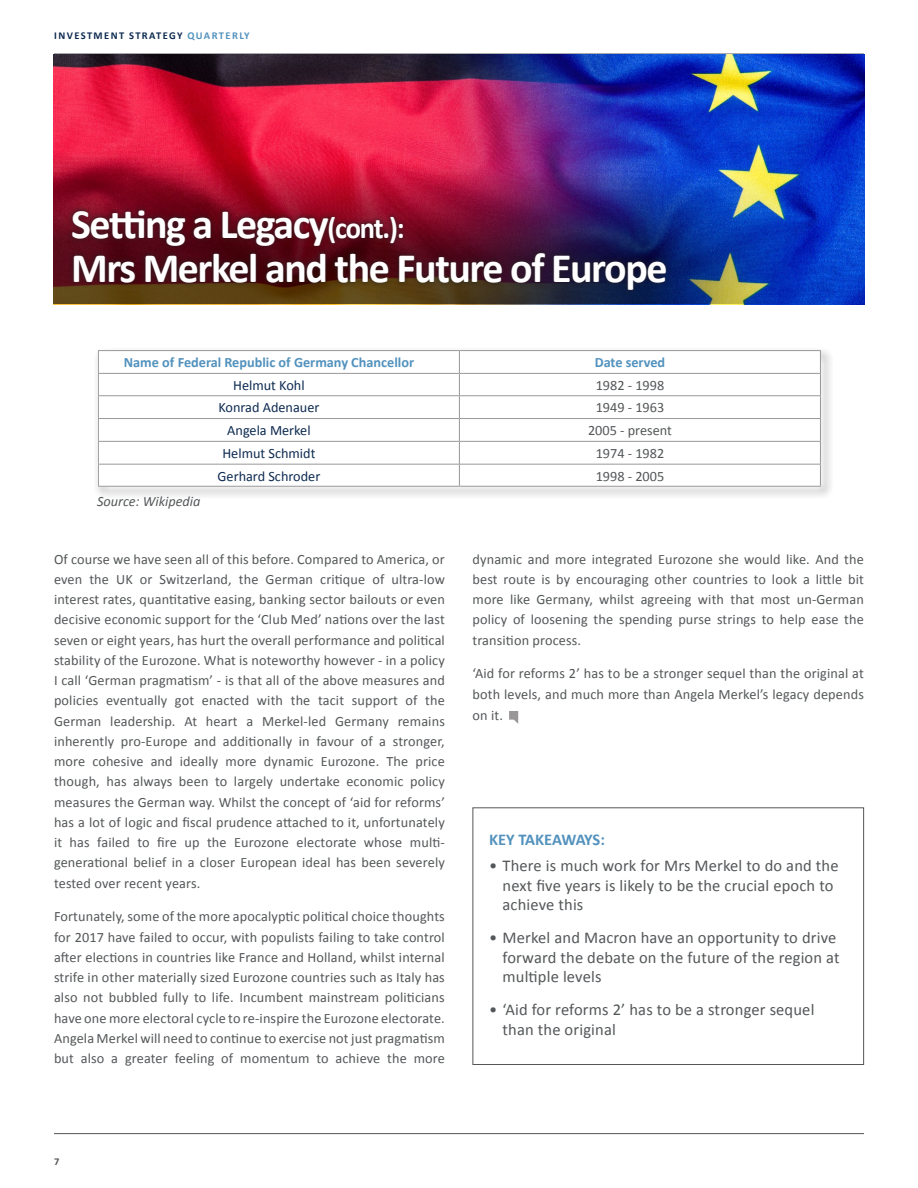
<style>
.page{position:relative;width:918px;height:1188px;background:#fff}
.page>*{position:absolute;margin:0;border:0;box-sizing:border-box;transform-origin:0 0}
.t1{font:700 42px/43.5px "Calibri";letter-spacing:-.035em;color:#fff}
.Key_Takeaways_copy{font:16.5px/19.5px "Calibri";letter-spacing:.01em;color:#545759}
.t2{font:700 16.5px "Calibri";letter-spacing:-.015em;color:#5292bd}
.Body_copy_9_5_13{font:14.25px/20.2px "Calibri";letter-spacing:.01em;color:#545759;text-align:justify}
.Key_Takeaways_copy-2{font:14.25px "Calibri";color:#0e2b51}
.Key_Takeaways_copy-3{font:700 14.25px "Calibri";color:#5292bd}
.Key_Takeaways_copy-4{font:14.25px "Calibri";color:#545759}
.Key_Takeaways_copy-5{font:italic 14.25px "Calibri";color:#545759}
.t3{font:700 10.5px "Calibri";letter-spacing:.135em;color:#0e2b51}
.t4{font:700 10.5px "Calibri";color:#545759}
.s1{color:#5292bd}
.s2{font-size:30px}
</style>
<div class="page">
<hr style="left:54px;top:1133px;width:810px;height:1px;background:#545759">
<img style="left:53px;top:54px;width:811px;height:250px">
<div style="left:66px;top:204px;width:606px;height:91px;background:#231f20;opacity:.7"></div>
<div style="left:472px;top:807px;width:392px;height:258px;background:#fff;border:1px solid #545759"></div>
<div style="left:94px;top:347px;width:739px;height:153px;background:#231f20;opacity:.75"></div>
<div style="left:98px;top:350px;width:723px;height:137px;background:#fff"></div>
<hr style="left:98px;top:350px;width:361px;height:1px;background:#9a9799">
<hr style="left:459px;top:350px;width:362px;height:1px;background:#9a9799">
<hr style="left:98px;top:373px;width:361px;height:1px;background:#9a9799">
<hr style="left:459px;top:373px;width:362px;height:1px;background:#9a9799">
<hr style="left:98px;top:395px;width:361px;height:1px;background:#9a9799">
<hr style="left:459px;top:395px;width:362px;height:1px;background:#9a9799">
<hr style="left:98px;top:418px;width:361px;height:1px;background:#9a9799">
<hr style="left:459px;top:418px;width:362px;height:1px;background:#9a9799">
<hr style="left:98px;top:441px;width:361px;height:1px;background:#9a9799">
<hr style="left:459px;top:441px;width:362px;height:1px;background:#9a9799">
<hr style="left:98px;top:464px;width:361px;height:1px;background:#9a9799">
<svg style="left:98px;top:351px;width:1px;height:135px"></svg>
<hr style="left:459px;top:464px;width:362px;height:1px;background:#9a9799">
<svg style="left:459px;top:351px;width:1px;height:135px"></svg>
<svg style="left:820px;top:351px;width:1px;height:135px"></svg>
<hr style="left:98px;top:486px;width:361px;height:1px;background:#9a9799">
<hr style="left:459px;top:486px;width:362px;height:1px;background:#9a9799">
<svg style="left:509px;top:711px;width:9px;height:13px"></svg>
<p class="t3" style="left:54px;top:29px;width:197px">INVESTMENT STRATEGY <span class="s1">QUARTERLY</span></p>
<p class="t1" style="left:71px;top:203px;width:598px">Setting a Legacy<span class="s2">(cont.):<br></span>Mrs Merkel and the Future of Europe</p>
<p class="Key_Takeaways_copy-3" style="left:124px;top:354px;width:292px">Name of Federal Republic of Germany Chancellor</p>
<p class="Key_Takeaways_copy-3" style="left:595px;top:354px;width:72px">Date served</p>
<p class="Key_Takeaways_copy-2" style="left:233px;top:376px;width:73px">Helmut Kohl</p>
<p class="Key_Takeaways_copy-4" style="left:596px;top:376px;width:70px">1982 - 1998</p>
<p class="Key_Takeaways_copy-2" style="left:218px;top:399px;width:103px">Konrad Adenauer</p>
<p class="Key_Takeaways_copy-4" style="left:596px;top:399px;width:70px">1949 - 1963</p>
<p class="Key_Takeaways_copy-2" style="left:227px;top:422px;width:85px">Angela Merkel</p>
<p class="Key_Takeaways_copy-4" style="left:588px;top:422px;width:85px">2005 - present</p>
<p class="Key_Takeaways_copy-2" style="left:222px;top:444px;width:95px">Helmut Schmidt</p>
<p class="Key_Takeaways_copy-4" style="left:596px;top:444px;width:70px">1974 - 1982</p>
<p class="Key_Takeaways_copy-2" style="left:218px;top:467px;width:104px">Gerhard Schroder</p>
<p class="Key_Takeaways_copy-4" style="left:596px;top:467px;width:70px">1998 - 2005</p>
<p class="Key_Takeaways_copy-5" style="left:97px;top:491px;width:105px">Source: Wikipedia</p>
<p class="Body_copy_9_5_13" style="left:54px;top:549px;width:392px">Of course we have seen all of this before. Compared to America, or even the UK or Switzerland, the German critique of ultra-low interest rates, quantitative easing, banking sector bailouts or even decisive economic support for the ‘Club Med’ nations over the last seven or eight years, has hurt the overall performance and political stability of the Eurozone. What is noteworthy however - in a policy I call ‘German pragmatism’ - is that all of the above measures and policies eventually got enacted with the tacit support of the German leadership. At heart a Merkel-led Germany remains inherently pro-Europe and additionally in favour of a stronger, more cohesive and ideally more dynamic Eurozone. The price though, has always been to largely undertake economic policy measures the German way. Whilst the concept of ‘aid for reforms’ has a lot of logic and fiscal prudence attached to it, unfortunately it has failed to fire up the Eurozone electorate whose multi&shy;generational belief in a closer European ideal has been severely tested over recent years.</p>
<p class="Body_copy_9_5_13" style="left:54px;top:907px;width:392px">Fortunately, some of the more apocalyptic political choice thoughts for 2017 have failed to occur, with populists failing to take control after elections in countries like France and Holland, whilst internal strife in other materially sized Eurozone countries such as Italy has also not bubbled fully to life. Incumbent mainstream politicians have one more electoral cycle to re-inspire the Eurozone electorate.<br>Angela Merkel will need to continue to exercise not just pragmatism but also a greater feeling of momentum to achieve the more</p>
<p class="Body_copy_9_5_13" style="left:472px;top:549px;width:393px">dynamic and more integrated Eurozone she would like. And the best route is by encouraging other countries to look a little bit more like Germany, whilst agreeing with that most un-German policy of loosening the spending purse strings to help ease the transition process.</p>
<p class="Body_copy_9_5_13" style="left:472px;top:663px;width:393px;line-height:20.7px">‘Aid for reforms 2’ has to be a stronger sequel than the original at both levels, and much more than Angela Merkel’s legacy depends on it.</p>
<p class="t2" style="left:489px;top:829px;width:117px">KEY TAKEAWAYS:</p>
<p class="Key_Takeaways_copy" style="left:503px;top:856px;width:338px;text-indent:-14px">• There is much work for Mrs Merkel to do and the next five years is likely to be the crucial epoch to achieve this</p>
<p class="Key_Takeaways_copy" style="left:503px;top:928px;width:339px;text-indent:-14px">• Merkel and Macron have an opportunity to drive forward the debate on the future of the region at multiple levels</p>
<p class="Key_Takeaways_copy" style="left:503px;top:1000px;width:313px;text-indent:-14px">• ‘Aid for reforms 2’ has to be a stronger sequel than the original</p>
<p class="t4" style="left:54px;top:1155px;width:7px">7</p>
</div>
